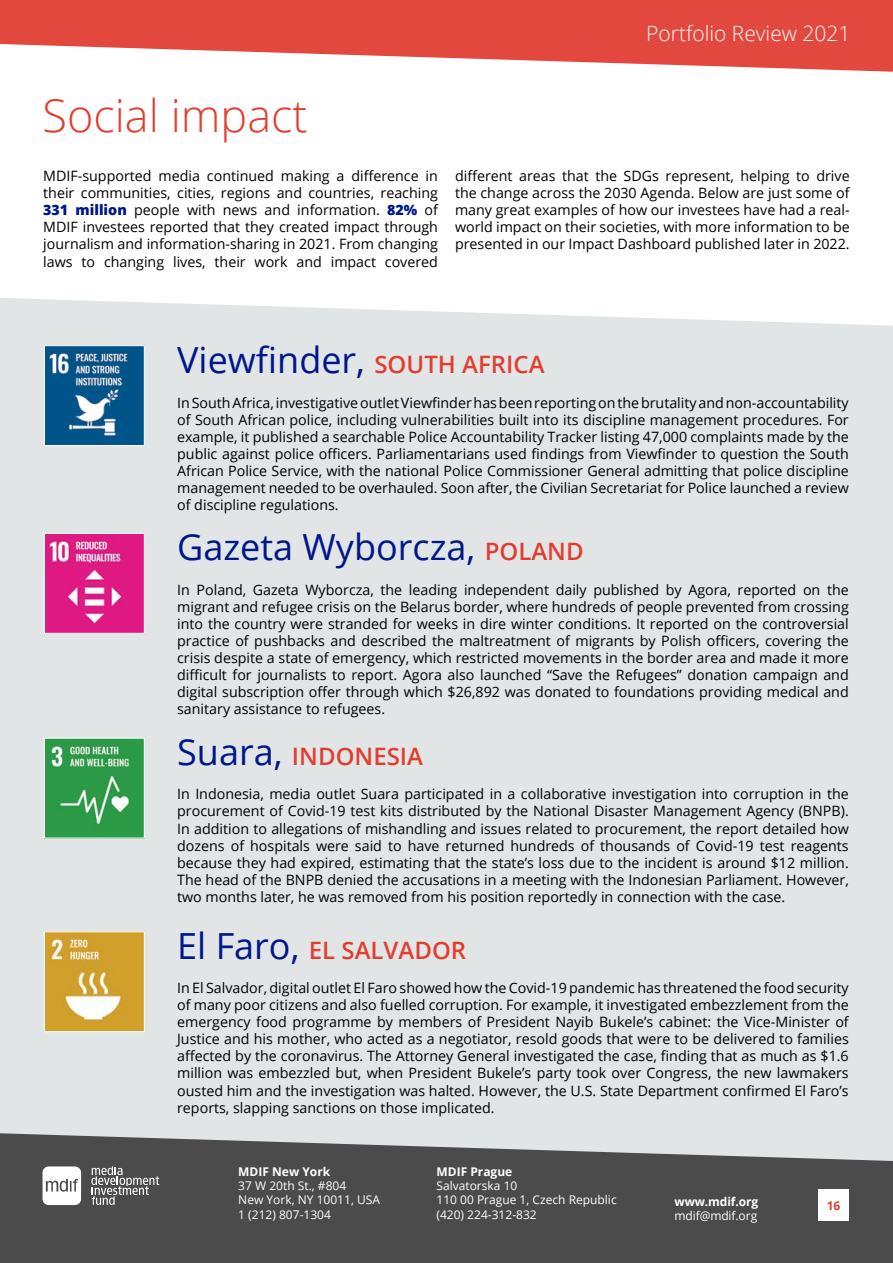
<style>
.page{position:relative;width:893px;height:1263px;background:#fff}
.page>*{position:absolute;margin:0;border:0;box-sizing:border-box;transform-origin:0 0}
.t1{font:300 45px "Open Sans";color:#e23e30}
.t2{font:36px "Open Sans";color:#001789}
.t3{font:600 24px "Open Sans";color:#e23e30}
.t4{font:300 21px "Open Sans";color:#fff}
.t5{font:14.25px/17.1px "Open Sans";color:#000;text-align:justify}
.t6{font:12px/14.4px "Open Sans";color:#fff}
.t7{font:700 12px "Open Sans";color:#fff}
.t8{font:700 12px "Open Sans";color:#e23e30}
.s1{font-weight:800;color:#001789}
.s2{font-weight:600;font-size:24px;color:#e23e30}
.s3{font-weight:400;font-size:36px;color:#001789}
</style>
<div class="page">
<div style="left:0;top:347px;width:893px;height:830px;background:#e1e5e6"></div>
<svg style="left:0;top:298px;width:893px;height:49px;fill:#e1e5e6"></svg>
<img style="left:46px;top:347px;width:97px;height:97px">
<div style="left:44px;top:345px;width:101px;height:101px;border:1px solid #fff"></div>
<img style="left:46px;top:535px;width:97px;height:97px">
<div style="left:44px;top:533px;width:101px;height:101px;border:1px solid #fff"></div>
<img style="left:46px;top:740px;width:97px;height:97px">
<div style="left:44px;top:738px;width:101px;height:101px;border:1px solid #fff"></div>
<img style="left:46px;top:933px;width:97px;height:97px">
<div style="left:44px;top:931px;width:101px;height:101px;border:1px solid #fff"></div>
<svg style="left:0;top:1133px;width:893px;height:72px;fill:#4b4b4b"></svg>
<div style="left:0;top:1205px;width:893px;height:58px;background:#4b4b4b"></div>
<svg style="left:91px;top:1166px;width:68px;height:39px;background:#717171"></svg>
<svg style="left:43px;top:1166px;width:38px;height:39px"></svg>
<svg style="left:0;top:0;width:893px;height:72px;fill:#e3483e"></svg>
<div style="left:818px;top:1189px;width:31px;height:31px;background:#fff"></div>
<h1 class="t1" style="left:43px;top:85px;width:267px">Social impact</h1>
<h3 class="t4" style="left:646px;top:19px;width:206px">Portfolio Review 2021</h3>
<p class="t5" style="left:43px;top:167px;width:396px">MDIF-supported media continued making a difference in their communities, cities, regions and countries, reaching <span class="s1">331 million</span> people with news and information. <span class="s1">82%</span> of MDIF investees reported that they created impact through journalism and information-sharing in 2021. From changing laws to changing lives, their work and impact covered</p>
<p class="t5" style="left:455px;top:167px;width:396px">different areas that the SDGs represent, helping to drive the change across the 2030 Agenda. Below are just some of many great examples of how our investees have had a real&shy;world impact on their societies, with more information to be presented in our Impact Dashboard published later in 2022.</p>
<h2 class="t2" style="left:177px;top:336px;width:369px">Viewfinder, <span class="s2">SOUTH AFRICA</span></h2>
<p class="t5" style="left:177px;top:393px;width:673px">In South Africa, investigative outlet Viewfinder has been reporting on the brutality and non-accountability of South African police, including vulnerabilities built into its discipline management procedures. For example, it published a searchable Police Accountability Tracker listing 47,000 complaints made by the public against police officers. Parliamentarians used findings from Viewfinder to question the South African Police Service, with the national Police Commissioner General admitting that police discipline management needed to be overhauled. Soon after, the Civilian Secretariat for Police launched a review of discipline regulations.</p>
<h2 class="t2" style="left:177px;top:523px;width:408px">Gazeta Wyborcza, <span class="s2">POLAND</span></h2>
<p class="t5" style="left:177px;top:581px;width:673px">In Poland, Gazeta Wyborcza, the leading independent daily published by Agora, reported on the migrant and refugee crisis on the Belarus border, where hundreds of people prevented from crossing into the country were stranded for weeks in dire winter conditions. It reported on the controversial practice of pushbacks and described the maltreatment of migrants by Polish officers, covering the crisis despite a state of emergency, which restricted movements in the border area and made it more difficult for journalists to report. Agora also launched “Save the Refugees” donation campaign and digital subscription offer through which $26,892 was donated to foundations providing medical and sanitary assistance to refugees.</p>
<h3 class="t3" style="left:177px;top:740px;width:247px"><span class="s3">Suara,</span> INDONESIA</h3>
<p class="t5" style="left:177px;top:785px;width:673px">In Indonesia, media outlet Suara participated in a collaborative investigation into corruption in the procurement of Covid-19 test kits distributed by the National Disaster Management Agency (BNPB).<br>In addition to allegations of mishandling and issues related to procurement, the report detailed how dozens of hospitals were said to have returned hundreds of thousands of Covid-19 test reagents because they had expired, estimating that the state’s loss due to the incident is around $12 million.<br>The head of the BNPB denied the accusations in a meeting with the Indonesian Parliament. However, two months later, he was removed from his position reportedly in connection with the case.</p>
<h3 class="t3" style="left:177px;top:933px;width:291px"><span class="s3">El Faro,</span> EL SALVADOR</h3>
<p class="t5" style="left:177px;top:979px;width:673px">In El Salvador, digital outlet El Faro showed how the Covid-19 pandemic has threatened the food security of many poor citizens and also fuelled corruption. For example, it investigated embezzlement from the emergency food programme by members of President Nayib Bukele’s cabinet: the Vice-Minister of Justice and his mother, who acted as a negotiator, resold goods that were to be delivered to families affected by the coronavirus. The Attorney General investigated the case, finding that as much as $1.6 million was embezzled but, when President Bukele’s party took over Congress, the new lawmakers ousted him and the investigation was halted. However, the U.S. State Department confirmed El Faro’s reports, slapping sanctions on those implicated.</p>
<p class="t7" style="left:238px;top:1163px;width:93px">MDIF New York</p>
<p class="t6" style="left:238px;top:1178px;width:143px">37 W 20th St., #804<br>New York, NY 10011, USA<br>1 (212) 807-1304</p>
<p class="t7" style="left:436px;top:1163px;width:77px">MDIF Prague</p>
<p class="t6" style="left:436px;top:1178px;width:182px">Salvatorska 10<br>110 00 Prague 1, Czech Republic (420) 224-312-832</p>
<p class="t7" style="left:674px;top:1193px;width:85px">www.mdif.org</p>
<p class="t6" style="left:674px;top:1208px;width:84px">mdif@mdif.org</p>
<p class="t8" style="left:827px;top:1197px;width:15px">16</p>
</div>
